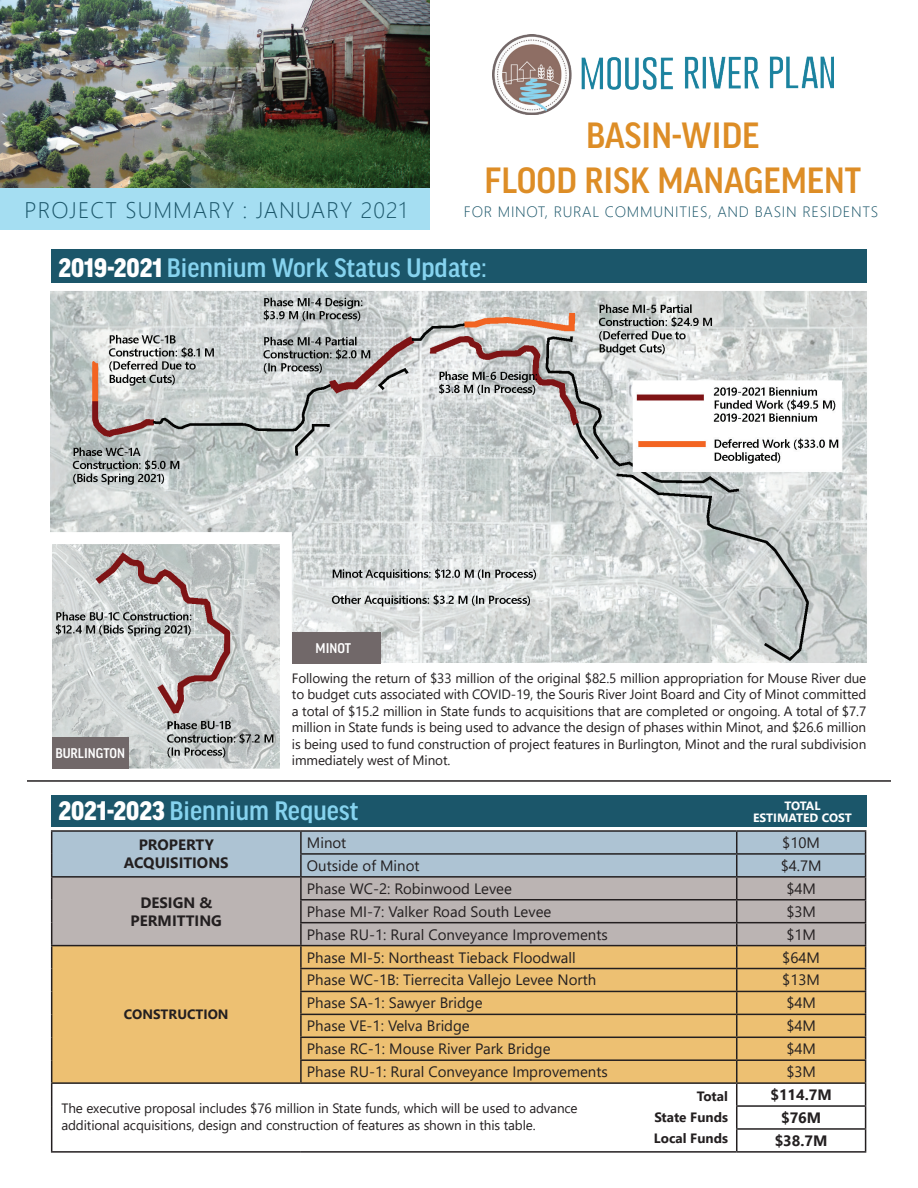
<style>
.page{position:relative;width:918px;height:1188px;background:#fff}
.page>*{position:absolute;margin:0;border:0;box-sizing:border-box;transform-origin:0 0}
.t1{font:500 39px/45px "Good Headline Pro Narr";color:#dd8d26;text-align:center}
.t2{font:500 28.5px "Good Headline Pro Narr";color:#86d3ef}
.t3{font:300 22.5px "Segoe UI";letter-spacing:.05em;color:#1b566a}
.t4{font:15px "Segoe UI";color:#231f20}
.t5{font:700 15px/18px "Segoe UI";color:#231f20;text-align:center}
.t6{font:300 15px "Segoe UI";letter-spacing:.05em;color:#1b566a}
.t7{font:500 15px "Good Headline Pro Narr";color:#fff}
.t8{font:13.5px/16.5px "Segoe UI";letter-spacing:-.01em;color:#231f20;text-align:justify}
.t9{font:700 13.5px/21px "Segoe UI";color:#231f20;text-align:justify}
.t10{font:700 12px/12px "Segoe UI";color:#fff;text-align:center}
.s1{font-weight:900;color:#fff}
</style>
<div class="page">
<div style="left:51px;top:795px;width:815px;height:31px;background:#1b566a"></div>
<div style="left:0;top:0;width:430px;height:229px;background:#a5def2"></div>
<img style="left:0;top:0;width:95px;height:188px">
<img style="left:95px;top:0;width:335px;height:188px">
<img style="left:493px;top:34px;width:340px;height:81px">
<img style="left:51px;top:291px;width:816px;height:372px">
<hr style="left:51px;top:830px;width:250px;height:2px;background:#231f20">
<hr style="left:301px;top:830px;width:436px;height:2px;background:#231f20">
<hr style="left:737px;top:830px;width:129px;height:2px;background:#231f20">
<svg style="left:51px;top:831px;width:815px;height:320px"></svg>
<hr style="left:51px;top:1151px;width:250px;height:2px;background:#231f20">
<hr style="left:301px;top:1151px;width:436px;height:2px;background:#231f20">
<hr style="left:737px;top:1151px;width:129px;height:2px;background:#231f20">
<div style="left:292px;top:632px;width:88px;height:32px;background:#716869"></div>
<img style="left:53px;top:545px;width:226px;height:223px">
<div style="left:52px;top:737px;width:77px;height:31px;background:#716869"></div>
<div style="left:51px;top:249px;width:815px;height:34px;background:#1b566a"></div>
<hr style="left:27px;top:780px;width:864px;height:2px;background:#231f20">
<h3 class="t3" style="left:25px;top:189px;width:384px">PROJECT SUMMARY : JANUARY 2021</h3>
<h1 class="t1" style="left:485px;top:113px;width:378px">BASIN-WIDE<br>FLOOD RISK MANAGEMENT</h1>
<p class="t6" style="left:464px;top:197px;width:416px">FOR MINOT, RURAL COMMUNITIES, AND BASIN RESIDENTS</p>
<h2 class="t2" style="left:58px;top:253px;width:430px"><span class="s1">2019-2021</span> Biennium Work Status Update:</h2>
<p class="t7" style="left:55px;top:745px;width:71px">BURLINGTON</p>
<p class="t7" style="left:316px;top:640px;width:37px">MINOT</p>
<p class="t8" style="left:292px;top:669px;width:576px">Following the return of $33 million of the original $82.5 million appropriation for Mouse River due to budget cuts associated with COVID-19, the Souris River Joint Board and City of Minot committed a total of $15.2 million in State funds to acquisitions that are completed or ongoing. A total of $7.7 million in State funds is being used to advance the design of phases within Minot, and $26.6 million is being used to fund construction of project features in Burlington, Minot and the rural subdivision immediately west of Minot.</p>
<h2 class="t2" style="left:58px;top:796px;width:302px"><span class="s1">2021-2023</span> Biennium Request</h2>
<p class="t10" style="left:753px;top:799px;width:100px">TOTAL<br>ESTIMATED COST</p>
<p class="t5" style="left:124px;top:835px;width:106px">PROPERTY<br>ACQUISITIONS</p>
<p class="t4" style="left:307px;top:828px;width:41px">Minot</p>
<p class="t4" style="left:782px;top:828px;width:39px">$10M</p>
<p class="t4" style="left:307px;top:851px;width:114px">Outside of Minot</p>
<p class="t4" style="left:781px;top:851px;width:42px">$4.7M</p>
<p class="t5" style="left:131px;top:892px;width:93px">DESIGN &amp;<br>PERMITTING</p>
<p class="t4" style="left:307px;top:874px;width:207px">Phase WC-2: Robinwood Levee</p>
<p class="t4" style="left:786px;top:874px;width:31px">$4M</p>
<p class="t4" style="left:307px;top:897px;width:246px">Phase MI-7: Valker Road South Levee</p>
<p class="t4" style="left:786px;top:897px;width:31px">$3M</p>
<p class="t4" style="left:307px;top:920px;width:302px">Phase RU-1: Rural Conveyance Improvements</p>
<p class="t4" style="left:786px;top:920px;width:31px">$1M</p>
<p class="t4" style="left:307px;top:943px;width:270px">Phase MI-5: Northeast Tieback Floodwall</p>
<p class="t4" style="left:782px;top:943px;width:39px">$64M</p>
<p class="t4" style="left:307px;top:966px;width:291px">Phase WC-1B: Tierrecita Vallejo Levee North</p>
<p class="t4" style="left:782px;top:966px;width:39px">$13M</p>
<p class="t4" style="left:307px;top:989px;width:177px">Phase SA-1: Sawyer Bridge</p>
<p class="t4" style="left:786px;top:989px;width:31px">$4M</p>
<p class="t4" style="left:307px;top:1012px;width:164px">Phase VE-1: Velva Bridge</p>
<p class="t4" style="left:786px;top:1012px;width:31px">$4M</p>
<p class="t4" style="left:307px;top:1035px;width:245px">Phase RC-1: Mouse River Park Bridge</p>
<p class="t4" style="left:786px;top:1035px;width:31px">$4M</p>
<p class="t4" style="left:307px;top:1058px;width:302px">Phase RU-1: Rural Conveyance Improvements</p>
<p class="t4" style="left:786px;top:1058px;width:31px">$3M</p>
<p class="t5" style="left:770px;top:1082px;width:63px;line-height:23px">$114.7M $76M $38.7M</p>
<p class="t9" style="left:124px;top:1003px;width:106px">CONSTRUCTION</p>
<p class="t9" style="left:654px;top:1084px;width:76px;text-indent:43px">Total State Funds Local Funds</p>
<p class="t8" style="left:61px;top:1099px;width:518px">The executive proposal includes $76 million in State funds, which will be used to advance additional acquisitions, design and construction of features as shown in this table.</p>
</div>
